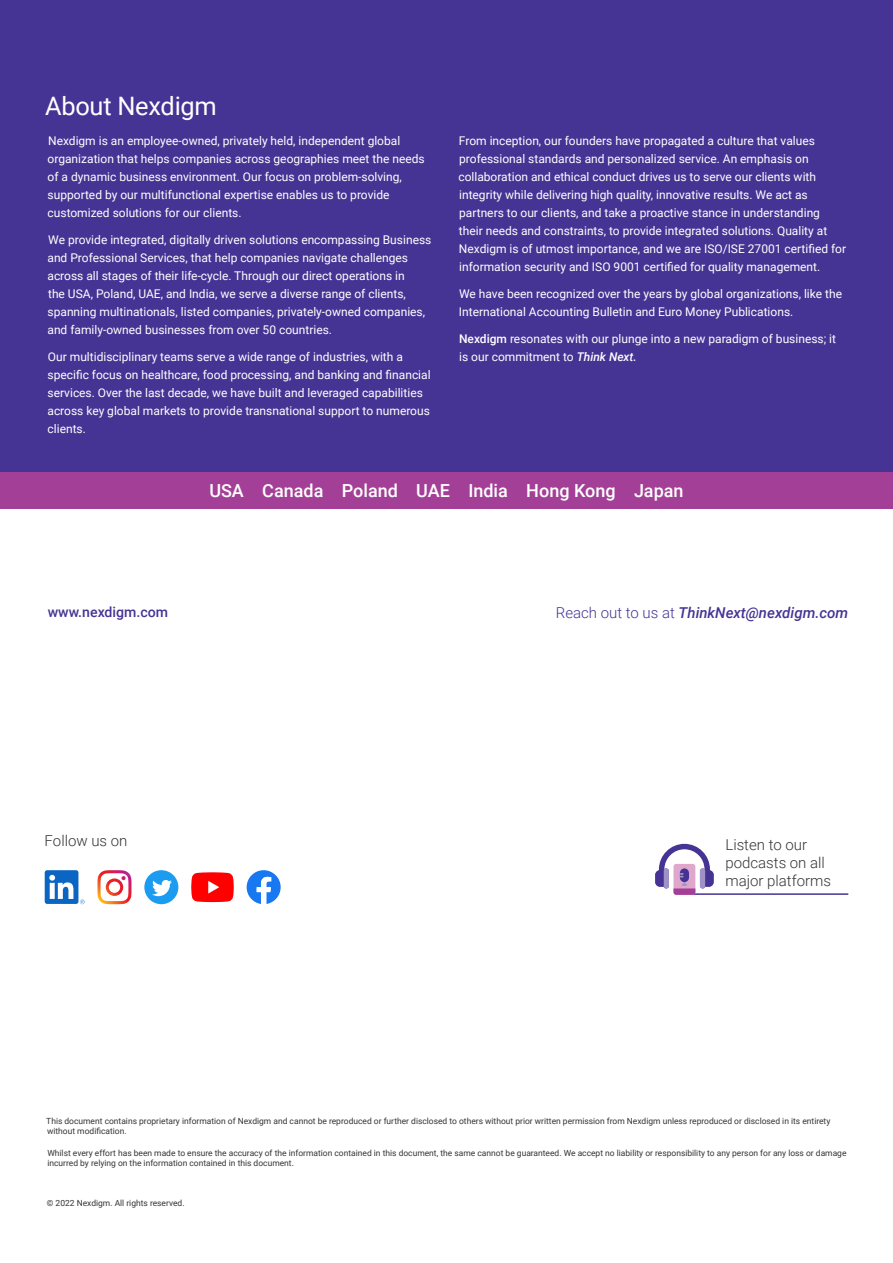
<style>
.page{position:relative;width:893px;height:1263px;background:#fff}
.page>*{position:absolute;margin:0;border:0;box-sizing:border-box;transform-origin:0 0}
.t1{font:25.35px "Roboto";letter-spacing:-.01em;color:#fff}
.t2{font:500 18px "Roboto";color:#fff}
.t3{font:300 15px/18px "Roboto";color:#343433}
.t4{font:italic 500 15px "Roboto";color:#463494}
.t5{font:500 14.1px "Roboto";color:#463494}
.t6{font:12px/18px "Roboto";color:#fff}
.t7{font:8.4px/10.2px "Roboto";color:#343433}
.s1{font-weight:500}
.s2{font-weight:500;font-style:italic}
.s3{font-weight:300;font-style:normal}
</style>
<div class="page">
<div style="left:0;top:0;width:893px;height:472px;background:#463494"></div>
<div style="left:0;top:472px;width:893px;height:37px;background:#a43f97"></div>
<hr style="left:691px;top:893px;width:157px;height:2px;background:#463494">
<svg style="left:655px;top:844px;width:59px;height:51px"></svg>
<svg style="left:97px;top:870px;width:34px;height:34px"></svg>
<svg style="left:191px;top:872px;width:43px;height:30px"></svg>
<div style="left:144px;top:870px;width:34px;height:34px;background:#1c9cf0;border-radius:50%"></div>
<svg style="left:152px;top:880px;width:20px;height:16px"></svg>
<svg style="left:247px;top:870px;width:34px;height:34px"></svg>
<svg style="left:45px;top:870px;width:40px;height:34px"></svg>
<h1 class="t1" style="left:45px;top:89px;width:173px">About Nexdigm</h1>
<p class="t6" style="left:48px;top:131px;width:379px">Nexdigm is an employee-owned, privately held, independent global organization that helps companies across geographies meet the needs of a dynamic business environment. Our focus on problem-solving, supported by our multifunctional expertise enables us to provide customized solutions for our clients.</p>
<p class="t6" style="left:47px;top:230px;width:385px">We provide integrated, digitally driven solutions encompassing Business and Professional Services, that help companies navigate challenges across all stages of their life-cycle. Through our direct operations in<br>the USA, Poland, UAE, and India, we serve a diverse range of clients, spanning multinationals, listed companies, privately-owned companies, and family-owned businesses from over 50 countries.</p>
<p class="t6" style="left:47px;top:347px;width:385px">Our multidisciplinary teams serve a wide range of industries, with a specific focus on healthcare, food processing, and banking and financial services. Over the last decade, we have built and leveraged capabilities across key global markets to provide transnational support to numerous clients.</p>
<p class="t6" style="left:458px;top:131px;width:389px">From inception, our founders have propagated a culture that values professional standards and personalized service. An emphasis on collaboration and ethical conduct drives us to serve our clients with integrity while delivering high quality, innovative results. We act as partners to our clients, and take a proactive stance in understanding<br>their needs and constraints, to provide integrated solutions. Quality at Nexdigm is of utmost importance, and we are ISO/ISE 27001 certified for information security and ISO 9001 certified for quality management.</p>
<p class="t6" style="left:459px;top:284px;width:385px">We have been recognized over the years by global organizations, like the<br>International Accounting Bulletin and Euro Money Publications.</p>
<p class="t6" style="left:459px;top:329px;width:378px"><span class="s1">Nexdigm</span> resonates with our plunge into a new paradigm of business; it is our commitment to <span class="s2">Think Next.</span></p>
<p class="t5" style="left:48px;top:602px;width:122px">www.nexdigm.com</p>
<h2 class="t2" style="left:209px;top:478px;width:476px">USA Canada Poland UAE India Hong Kong Japan</h2>
<p class="t4" style="left:556px;top:602px;width:294px"><span class="s3">Reach out to us at</span> ThinkNext@nexdigm.com</p>
<p class="t3" style="left:45px;top:831px;width:84px">Follow us on</p>
<p class="t3" style="left:725px;top:835px;width:107px">Listen to our podcasts on all major platforms</p>
<p class="t7" style="left:46px;top:1115px;width:786px">This document contains proprietary information of Nexdigm and cannot be reproduced or further disclosed to others without prior written permission from Nexdigm unless reproduced or disclosed in its entirety without modification.</p>
<p class="t7" style="left:47px;top:1148px;width:801px">Whilst every effort has been made to ensure the accuracy of the information contained in this document, the same cannot be guaranteed. We accept no liability or responsibility to any person for any loss or damage incurred by relying on the information contained in this document.</p>
<p class="t7" style="left:47px;top:1198px;width:139px">© 2022 Nexdigm. All rights reserved.</p>
</div>
